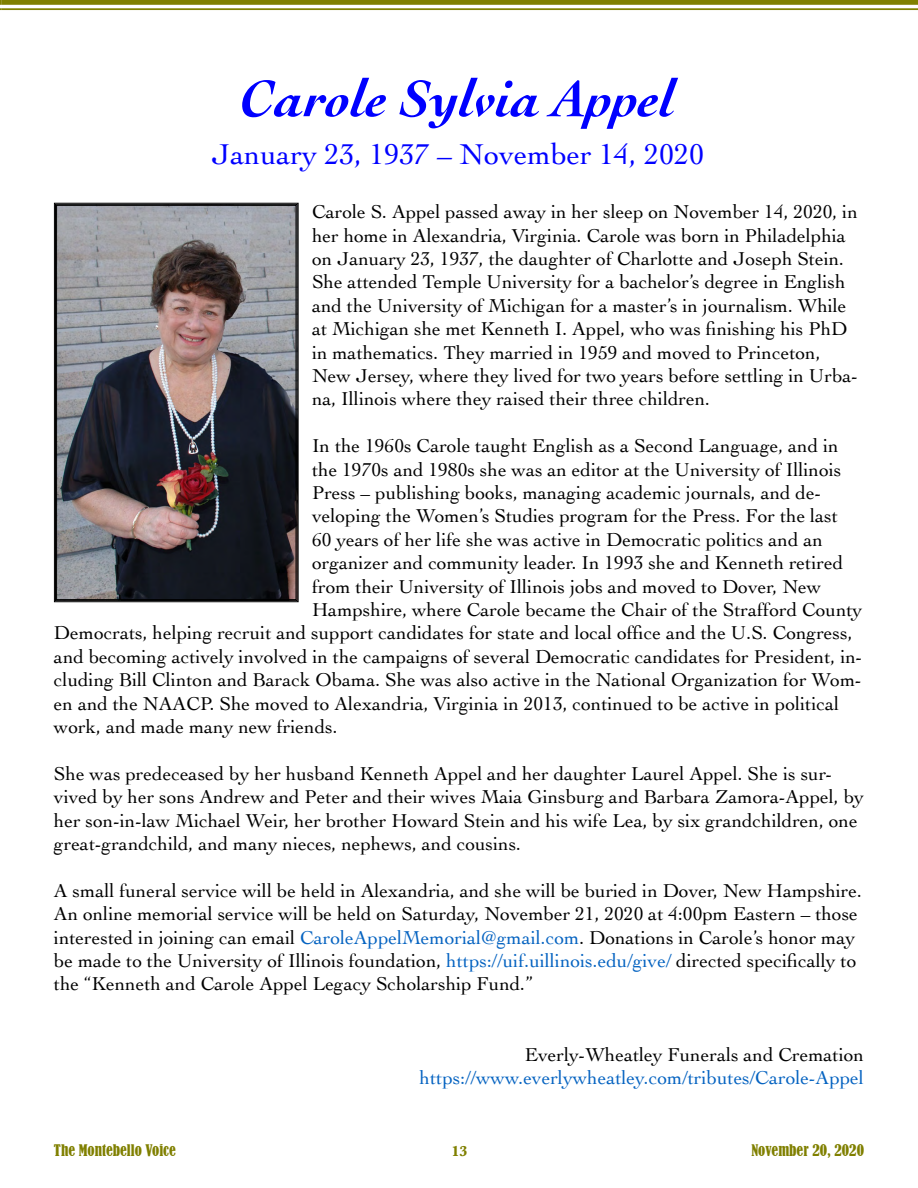
<style>
.page{position:relative;width:918px;height:1188px;background:#fff}
.page>*{position:absolute;margin:0;border:0;box-sizing:border-box;transform-origin:0 0}
.t1{font:italic 700 54px "Cochin";color:#00f}
.t2{font:30px "Cochin";color:#00f}
.t3{font:19.5px/23.4px "Cochin";color:#000}
.t4{font:19.5px "Cochin";color:#0563c1}
.t5{font:condensed 15px "Bernard";color:#808000}
.t6{font:700 15px "Baskerville";color:#808000}
.s1{color:#0563c1}
</style>
<div class="page">
<svg style="left:0;top:0;width:2px;height:10px"></svg>
<div style="left:2px;top:0;width:916px;height:5px;background:#808000"></div>
<hr style="left:2px;top:8px;width:916px;height:2px;background:#808000">
<img style="left:54px;top:202px;width:245px;height:401px">
<div style="left:56px;top:205px;width:240px;height:395px;border:1px solid #000"></div>
<h1 class="t1" style="left:240px;top:62px;width:436px">Carole Sylvia Appel</h1>
<h2 class="t2" style="left:212px;top:134px;width:494px">January 23, 1937 – November 14, 2020</h2>
<p class="t3" style="left:312px;top:199px;width:547px">Carole S. Appel passed away in her sleep on November 14, 2020, in her home in Alexandria, Virginia. Carole was born in Philadelphia on January 23, 1937, the daughter of Charlotte and Joseph Stein.<br>She attended Temple University for a bachelor’s degree in English and the University of Michigan for a master’s in journalism. While at Michigan she met Kenneth I. Appel, who was finishing his PhD in mathematics. They married in 1959 and moved to Princeton, New Jersey, where they lived for two years before settling in Urba&shy;na, Illinois where they raised their three children.</p>
<p class="t3" style="left:312px;top:433px;width:528px">In the 1960s Carole taught English as a Second Language, and in</p>
<p class="t3" style="left:312px;top:457px;width:531px">the 1970s and 1980s she was an editor at the University of Illinois</p>
<p class="t3" style="left:312px;top:480px;width:511px">Press – publishing books, managing academic journals, and de-</p>
<p class="t3" style="left:312px;top:503px;width:527px">veloping the Women’s Studies program for the Press. For the last</p>
<p class="t3" style="left:312px;top:527px;width:512px">60 years of her life she was active in Democratic politics and an</p>
<p class="t3" style="left:312px;top:550px;width:533px">organizer and community leader. In 1993 she and Kenneth retired</p>
<p class="t3" style="left:312px;top:574px;width:511px">from their University of Illinois jobs and moved to Dover, New</p>
<p class="t3" style="left:312px;top:597px;width:552px">Hampshire, where Carole became the Chair of the Strafford County</p>
<p class="t3" style="left:54px;top:620px;width:800px">Democrats, helping recruit and support candidates for state and local office and the U.S. Congress,</p>
<p class="t3" style="left:54px;top:644px;width:810px">and becoming actively involved in the campaigns of several Democratic candidates for President, in-</p>
<p class="t3" style="left:54px;top:667px;width:809px">cluding Bill Clinton and Barack Obama. She was also active in the National Organization for Wom-</p>
<p class="t3" style="left:54px;top:691px;width:787px">en and the NAACP. She moved to Alexandria, Virginia in 2013, continued to be active in political</p>
<p class="t3" style="left:54px;top:714px;width:285px">work, and made many new friends.</p>
<p class="t3" style="left:54px;top:761px;width:811px">She was predeceased by her husband Kenneth Appel and her daughter Laurel Appel. She is sur&shy;vived by her sons Andrew and Peter and their wives Maia Ginsburg and Barbara Zamora-Appel, by her son-in-law Michael Weir, her brother Howard Stein and his wife Lea, by six grandchildren, one great-grandchild, and many nieces, nephews, and cousins.</p>
<p class="t3" style="left:54px;top:878px;width:810px">A small funeral service will be held in Alexandria, and she will be buried in Dover, New Hampshire.<br>An online memorial service will be held on Saturday, November 21, 2020 at 4:00pm Eastern – those interested in joining can email <span class="s1">CaroleAppelMemorial@gmail.com</span>. Donations in Carole’s honor may be made to the University of Illinois foundation, <span class="s1">https://uif.uillinois.edu/give/</span> directed specifically to the “Kenneth and Carole Appel Legacy Scholarship Fund.”</p>
<p class="t3" style="left:525px;top:1042px;width:341px">Everly-Wheatley Funerals and Cremation</p>
<p class="t4" style="left:420px;top:1064px;width:446px">https://www.everlywheatley.com/tributes/Carole-Appel</p>
<p class="t5" style="left:54px;top:1141px;width:123px">The Montebello Voice</p>
<p class="t6" style="left:451px;top:1140px;width:18px">13</p>
<p class="t5" style="left:751px;top:1141px;width:114px">November 20, 2020</p>
</div>
